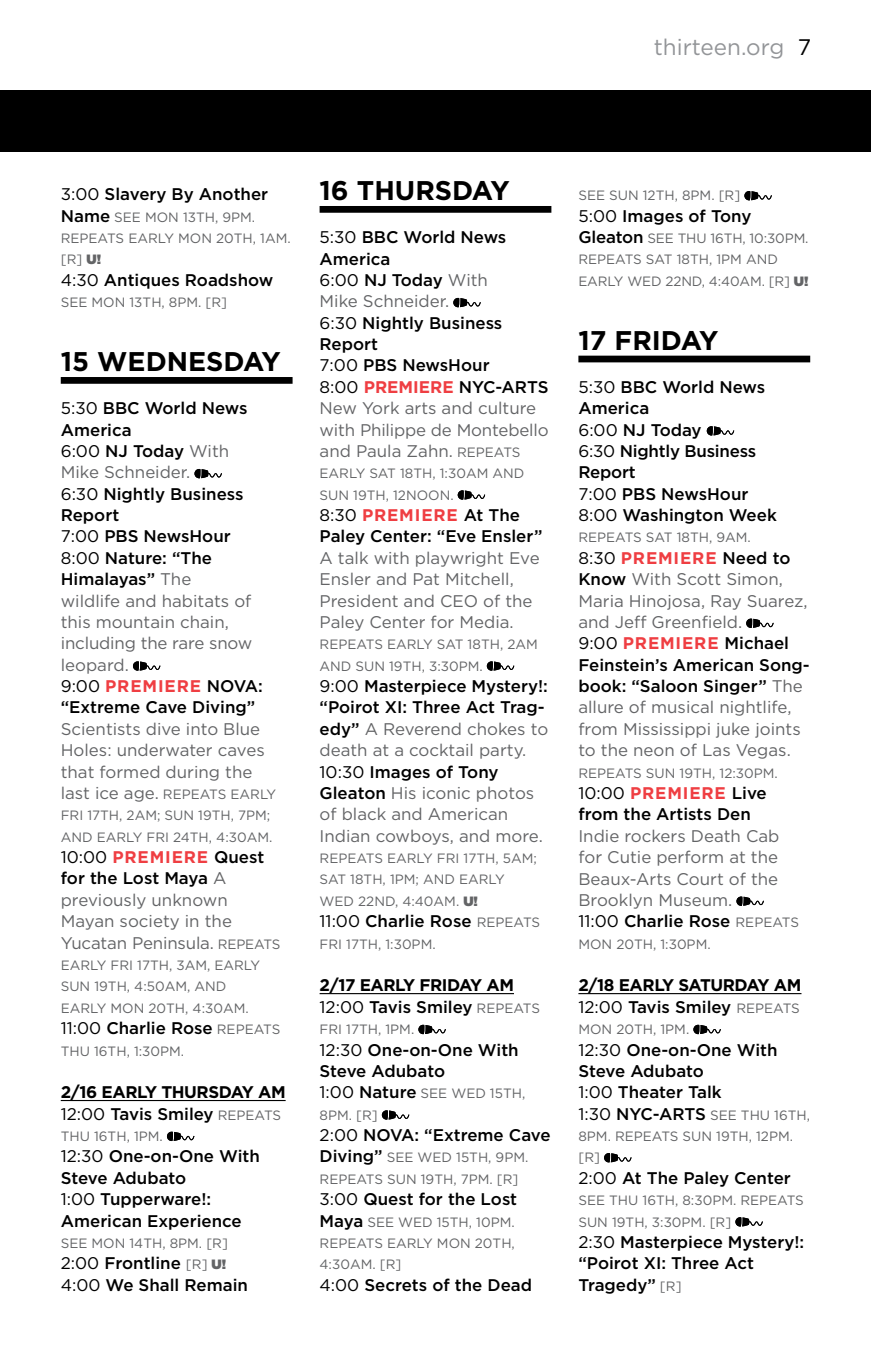
<style>
.page{position:relative;width:871px;height:1357px;background:#fff}
.page>*{position:absolute;margin:0;border:0;box-sizing:border-box;transform-origin:0 0}
.t1{font:700 27px "Gotham";color:#000}
.t2{font:22.5px "Gotham";color:#939598}
.t3{font:16.88px/21.4px "Gotham";color:#636466}
.t4{font:500 16.88px/21.4px "Gotham";color:#000}
.t5{font:700 16.88px/21.4px "Gotham";letter-spacing:-.025em;color:#000}
.t6{font:13.5px/21.4px "Gotham";color:#636466}
.s1{color:#000}
.s2{font-weight:400}
.s3{font-weight:500;font-size:16.88px;color:#000}
.s4{font-weight:900}
.s5{font-weight:400;color:#636466}
.s6{font-weight:700;color:#ef3e42}
.s7{font-size:16.88px}
.s8{font-weight:500;color:#000}
.s9{font-size:13.5px}
.s10{font-weight:400;font-size:13.5px;color:#636466}
.s11{font-weight:700}
.s12{font-weight:900;font-size:13.5px;color:#636466}
.s13{font-weight:500}
.s14{font-size:16.88px;color:#000}
</style>
<div class="page">
<div style="left:0;top:90px;width:871px;height:62px;background:#000"></div>
<div style="left:61px;top:377px;width:231px;height:7px;background:#000"></div>
<hr style="left:61px;top:1100px;width:225px;height:1px;background:#000">
<svg style="left:194px;top:469px;width:28px;height:10px"></svg>
<svg style="left:133px;top:661px;width:27px;height:10px"></svg>
<svg style="left:167px;top:1131px;width:27px;height:10px"></svg>
<div style="left:320px;top:206px;width:231px;height:7px;background:#000"></div>
<hr style="left:320px;top:993px;width:194px;height:1px;background:#000">
<svg style="left:453px;top:298px;width:28px;height:10px"></svg>
<svg style="left:458px;top:490px;width:27px;height:10px"></svg>
<svg style="left:487px;top:661px;width:27px;height:10px"></svg>
<svg style="left:418px;top:1025px;width:28px;height:10px"></svg>
<svg style="left:382px;top:1110px;width:27px;height:10px"></svg>
<div style="left:578px;top:356px;width:232px;height:6px;background:#000"></div>
<hr style="left:578px;top:993px;width:223px;height:1px;background:#000">
<svg style="left:744px;top:191px;width:28px;height:10px"></svg>
<svg style="left:707px;top:426px;width:27px;height:10px"></svg>
<svg style="left:746px;top:618px;width:27px;height:10px"></svg>
<svg style="left:736px;top:896px;width:28px;height:10px"></svg>
<svg style="left:693px;top:1025px;width:28px;height:10px"></svg>
<svg style="left:604px;top:1153px;width:27px;height:10px"></svg>
<svg style="left:735px;top:1217px;width:28px;height:10px"></svg>
<h2 class="t2" style="left:654px;top:35px;width:159px">thirteen.org <span class="s1">7</span></h2>
<p class="t4" style="left:61px;top:183px;width:209px"><span class="s2">3:00</span> Slavery By Another</p>
<p class="t6" style="left:61px;top:206px;width:231px"><span class="s3">Name</span> See Mon 13th, 9pm.<br>Repeats early Mon 20th, 1am. [R] <span class="s4">U!</span></p>
<p class="t4" style="left:61px;top:269px;width:214px"><span class="s2">4:30</span> Antiques Roadshow</p>
<p class="t6" style="left:61px;top:291px;width:168px">See Mon 13th, 8pm. [R]</p>
<h1 class="t1" style="left:61px;top:346px;width:221px">15 WEDN ESDAY</h1>
<p class="t4" style="left:61px;top:397px;width:204px"><span class="s2">5:30</span> BBC World News<br>America<br><span class="s2">6:00</span> NJ Today <span class="s5">With<br>M ike Schneider.<br></span><span class="s2">6:30</span> Nightly Business<br>Report<br><span class="s2">7:00</span> PBS NewsHour<br><span class="s2">8:00</span> Nature: “The<br>Himalayas” <span class="s5">The<br>wildlife and habitats of this mountain chain, including the rare snow leopard.<br></span><span class="s2">9:00</span> <span class="s6">PREM IERE</span> NOVA: “Extreme Cave Diving”</p>
<p class="t3" style="left:61px;top:718px;width:205px">Scientists dive into Blue<br>Holes: underwater caves that formed during the</p>
<p class="t6" style="left:61px;top:783px;width:217px"><span class="s7">last ice age.</span> Repeats early<br>Fri 17th, 2am; Sun 19th, 7pm; an d early Fri 24th, 4:30am.</p>
<p class="t3" style="left:61px;top:846px;width:221px"><span class="s1">10:00</span> <span class="s6">PREM IERE</span> <span class="s8">Quest for the Lost Maya</span> A previously unknown<br>Mayan society in the<br>Yucatan Peninsula. <span class="s9">Repeats</span></p>
<p class="t6" style="left:61px;top:954px;width:201px">early Fri 17th, 3am, early<br>Sun 19th, 4:50am, an d early M on 20th, 4:30am.</p>
<p class="t4" style="left:61px;top:1017px;width:221px"><span class="s2">11:00</span> Charlie Rose <span class="s10">Repeats</span></p>
<p class="t6" style="left:61px;top:1040px;width:125px">Thu 16th, 1:30pm.</p>
<p class="t5" style="left:61px;top:1081px;width:113px">2/16 EARLY THU</p>
<p class="t4" style="left:61px;top:1081px;width:223px;text-align:right"><span class="s11">RSDAY AM<br></span><span class="s2">12:00</span> Tavis Smiley <span class="s10">Repeats</span></p>
<p class="t6" style="left:61px;top:1125px;width:104px">Thu 16th, 1pm.</p>
<p class="t4" style="left:61px;top:1145px;width:201px"><span class="s2">12:30</span> One-on-One With<br>Steve Adubato<br><span class="s2">1:00</span> Tupperware!:<br>American Experience</p>
<p class="t6" style="left:61px;top:1232px;width:169px">See Mon 14th, 8pm. [R]</p>
<p class="t4" style="left:61px;top:1252px;width:189px"><span class="s2">2:00</span> Frontline <span class="s10">[R]</span> <span class="s12">U!<br></span><span class="s2">4:00</span> We Shall Remain</p>
<h1 class="t1" style="left:320px;top:175px;width:57px">16 THU</h1>
<h1 class="t1" style="left:415px;top:175px;width:95px">RSDAY</h1>
<p class="t3" style="left:320px;top:226px;width:231px"><span class="s1">5:30</span> <span class="s8">BBC World News<br>America<br></span><span class="s1">6:00</span> <span class="s8">NJ Today</span> With<br>M ike Schneider.<br><span class="s1">6:30</span> <span class="s8">Nightly Business<br>Report<br></span><span class="s1">7:00</span> <span class="s8">PBS NewsHour<br></span><span class="s1">8:00</span> <span class="s6">PREM IERE</span> <span class="s8">NYC-ARTS<br></span>New York arts and culture with Philippe de Montebello and Paula Zahn. <span class="s9">Repeats</span></p>
<p class="t6" style="left:319px;top:462px;width:206px">early Sat 18th, 1:30am an d<br>Sun 19th, 12noon.</p>
<p class="t4" style="left:320px;top:504px;width:224px"><span class="s2">8:30</span> <span class="s6">PREM IERE</span> At The<br>Paley Center: “Eve Ensler”</p>
<p class="t3" style="left:320px;top:547px;width:222px">A talk with playwright Eve<br>Ensler and Pat M itchell,<br>President and CEO of the<br>Paley Center for Media.</p>
<p class="t6" style="left:319px;top:633px;width:220px">Repeats early Sat 18th, 2am an d Sun 19th, 3:30pm.</p>
<p class="t3" style="left:320px;top:675px;width:230px"><span class="s1">9:00</span> <span class="s8">Masterpiece Mystery!: “Poirot XI: Three Act Trag&shy;edy”</span> A Reverend chokes to death at a cocktail party.<br><span class="s1">10:30</span> <span class="s8">Images of Tony<br>Gleaton</span> H is iconic photos of black and American<br>I ndian cowboys, and more.</p>
<p class="t6" style="left:320px;top:847px;width:219px">Repeats early Fri 17th, 5am;<br>Sat 18th, 1pm; an d early<br>Wed 22n d, 4:40am. <span class="s4">U!</span></p>
<p class="t4" style="left:320px;top:910px;width:222px"><span class="s2">11:00</span> Charlie Rose <span class="s10">Repeats</span></p>
<p class="t6" style="left:320px;top:933px;width:118px">Fri 17th, 1:30pm.</p>
<p class="t5" style="left:320px;top:974px;width:222px">2/17 EARLY FRIDAY AM<br><span class="s2">12:00</span> <span class="s13">Tavis Smiley</span> <span class="s10">Repeats</span></p>
<p class="t6" style="left:320px;top:1018px;width:96px">Fri 17th, 1pm.</p>
<p class="t4" style="left:320px;top:1038px;width:201px"><span class="s2">12:30</span> One-on-One With<br>Steve Adubato</p>
<p class="t6" style="left:319px;top:1082px;width:207px"><span class="s14">1:00</span> <span class="s3">Nature</span> See Wed 15th,<br>8pm. [R]</p>
<p class="t4" style="left:320px;top:1124px;width:232px"><span class="s2">2:00</span> NOVA: “Extreme Cave</p>
<p class="t6" style="left:319px;top:1147px;width:210px"><span class="s3">Diving”</span> See Wed 15th, 9pm.<br>Repeats Sun 19th, 7pm. [R]</p>
<p class="t4" style="left:320px;top:1188px;width:199px"><span class="s2">3:00</span> Quest for the Lost</p>
<p class="t6" style="left:320px;top:1211px;width:197px;text-align:justify"><span class="s3">Maya</span> See Wed 15th, 10pm.<br>Repeats early Mon 20th, 4:30am. [R]</p>
<p class="t4" style="left:320px;top:1273px;width:214px"><span class="s2">4:00</span> Secrets of the Dead</p>
<p class="t6" style="left:578px;top:185px;width:163px">See Sun 12th, 8pm. [R]</p>
<p class="t4" style="left:578px;top:205px;width:174px"><span class="s2">5:00</span> Images of Tony</p>
<p class="t6" style="left:578px;top:227px;width:232px"><span class="s3">Gleaton</span> See Thu 16th, 10:30pm.<br>Repeats Sat 18th, 1pm an d early Wed 22n d, 4:40am. [R] <span class="s4">U!</span></p>
<h1 class="t1" style="left:578px;top:325px;width:141px">17 FRIDAY</h1>
<p class="t4" style="left:578px;top:376px;width:200px"><span class="s2">5:30</span> BBC World News<br>America<br><span class="s2">6:00</span> NJ Today<br><span class="s2">6:30</span> Nightly Business<br>Report<br><span class="s2">7:00</span> PBS NewsHour<br><span class="s2">8:00</span> Washington Week</p>
<p class="t6" style="left:578px;top:527px;width:174px">Repeats Sat 18th, 9am.</p>
<p class="t3" style="left:578px;top:547px;width:233px"><span class="s1">8:30</span> <span class="s6">PREM IERE</span> <span class="s8">Need to<br>Know</span> With Scott Simon,<br>Maria H inojosa, Ray Suarez, and Jeff Greenfield.<br><span class="s1">9:00</span> <span class="s6">PREM IERE</span> <span class="s8">Michael<br>Feinstein’s American Song&shy;book: “Saloon Singer”</span> The allure of musical nightlife, from M ississippi juke joints to the neon of Las Vegas.</p>
<p class="t6" style="left:578px;top:762px;width:201px">Repeats Sun 19th, 12:30pm.</p>
<p class="t4" style="left:578px;top:782px;width:190px"><span class="s2">10:00</span> <span class="s6">PREM IERE</span> Live from the Artists Den</p>
<p class="t3" style="left:578px;top:825px;width:222px">I ndie rockers Death Cab for Cutie perform at the<br>Beaux-Arts Court of the<br>Brooklyn M useum.<br><span class="s1">11:00</span> <span class="s8">Charlie Rose</span> <span class="s9">Repeats</span></p>
<p class="t6" style="left:578px;top:933px;width:134px">Mon 20th, 1:30pm.</p>
<p class="t5" style="left:578px;top:974px;width:223px">2/18 EARLY SATU RDAY AM<br><span class="s2">12:00</span> <span class="s13">Tavis Smiley</span> <span class="s10">Repeats</span></p>
<p class="t6" style="left:578px;top:1018px;width:112px">Mon 20th, 1pm.</p>
<p class="t4" style="left:578px;top:1038px;width:201px"><span class="s2">12:30</span> One-on-One With<br>Steve Adubato<br><span class="s2">1:00</span> Theater Talk</p>
<p class="t6" style="left:578px;top:1104px;width:233px"><span class="s14">1:30</span> <span class="s3">NYC-ARTS</span> See Thu 16th,<br>8pm. Repeats Sun 19th, 12pm. [R]</p>
<p class="t4" style="left:578px;top:1167px;width:214px"><span class="s2">2:00</span> At The Paley Center</p>
<p class="t6" style="left:578px;top:1189px;width:227px">See Thu 16th, 8:30pm. Repeats<br>Sun 19th, 3:30pm. [R]</p>
<p class="t4" style="left:578px;top:1231px;width:227px"><span class="s2">2:30</span> Masterpiece Mystery!: “Poirot XI: Three Act<br>Tragedy” <span class="s10">[R]</span></p>
</div>
